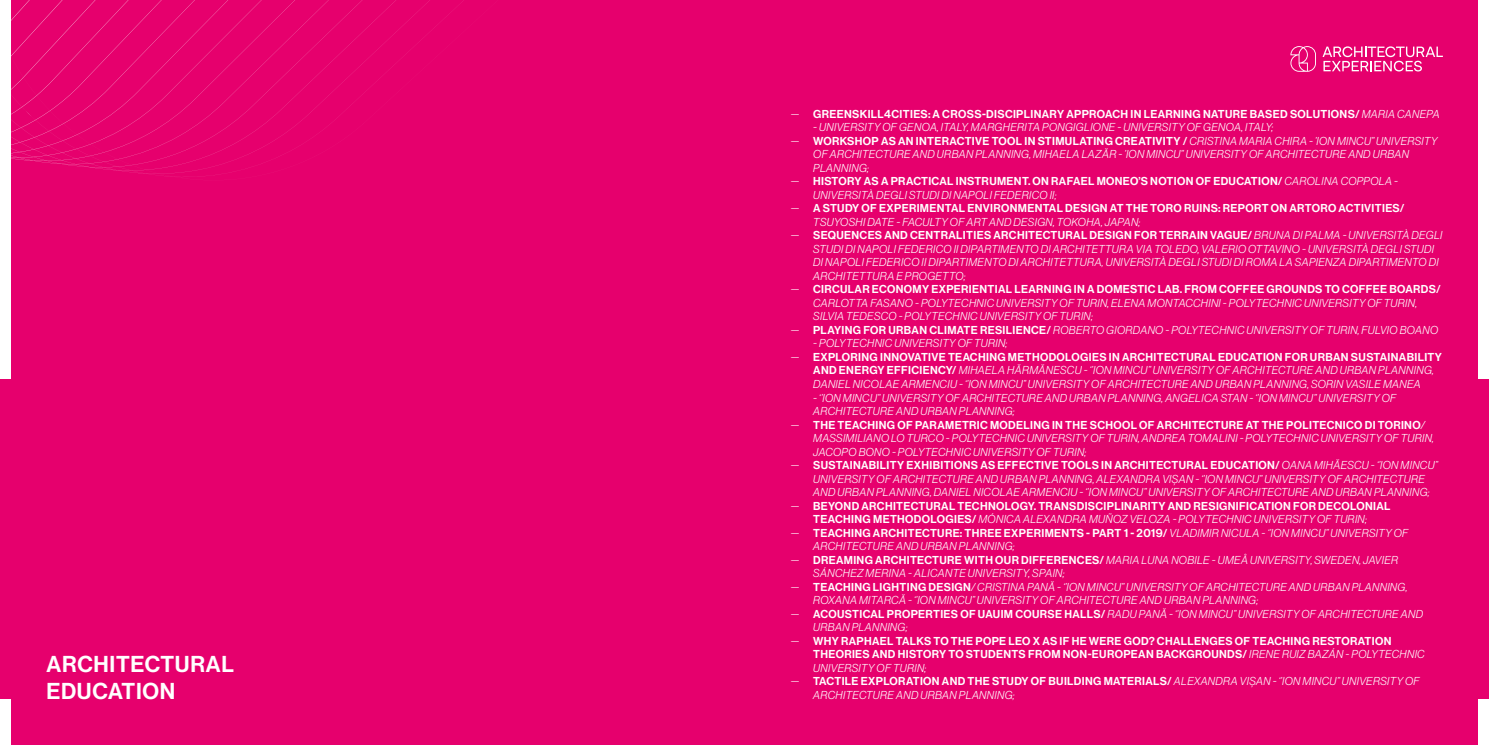
<style>
.page{position:relative;width:1489px;height:745px;background:#fff}
.page>*{position:absolute;margin:0;border:0;box-sizing:border-box;transform-origin:0 0}
.t1{font:22.5px/27px "Neue Haas Display Mediu";letter-spacing:.03em;color:#fff}
.t2{font:italic 300 11.25px/13.5px "Neue Haas Display";letter-spacing:.03em;color:#fff}
.t3{font:11.25px/13.5px "Neue Haas Display Mediu";letter-spacing:.03em;color:#fff}
.s1{font-family:"Neue Haas Display";font-weight:300}
.s2{font-family:"Neue Haas Display";font-weight:300;font-style:italic}
.s3{font-style:normal}
.s4{font-family:"Neue Haas Display Mediu";font-weight:400;font-style:normal}
</style>
<div class="page">
<div style="left:1478px;top:379px;width:10px;height:319px;background:#e6006d"></div>
<div style="left:0;top:379px;width:11px;height:319px;background:#e6006d"></div>
<div style="left:11px;top:0;width:733px;height:744px;background:#e6006d"></div>
<div style="left:744px;top:0;width:734px;height:744px;background:#e6006d"></div>
<svg style="left:1322px;top:46px;width:120px;height:25px"></svg>
<svg style="left:1290px;top:46px;width:25px;height:26px"></svg>
<svg style="left:11px;top:0;width:453px;height:178px"></svg>
<h1 class="t1" style="left:46px;top:650px;width:189px">ARCHITECTURAL<br>EDUCATION</h1>
<p class="t3" style="left:790px;top:107px;width:650px"><span class="s1">—</span> GREENSKILL4CITIES: A CROSS-DISCIPLINARY APPROACH IN LEARNING NATURE BASED SOLUTIONS/ <span class="s2">MARIA CANEPA</span></p>
<p class="t2" style="left:813px;top:120px;width:461px">- UNIVERSITY OF GENOA, ITALY, MARGHERITA PONGIGLIONE - UNIVERSITY OF GENOA, ITALY;</p>
<p class="t3" style="left:790px;top:134px;width:648px"><span class="s1">—</span> WORKSHOP AS AN INTERACTIVE TOOL IN STIMULATING CREATIVITY / <span class="s2">CRISTINA MARIA CHIRA - ’ION MINCU” UNIVERSITY</span></p>
<p class="t2" style="left:813px;top:147px;width:597px">OF ARCHITECTURE AND URBAN PLANNING, MIHAELA LAZĂR - ’ION MINCU” UNIVERSITY OF ARCHITECTURE AND URBAN<br>PLANNING;</p>
<p class="t3" style="left:790px;top:175px;width:608px"><span class="s1">—</span> HISTORY AS A PRACTICAL INSTRUMENT. ON RAFAEL MONEO’S NOTION OF EDUCATION/ <span class="s2">CAROLINA COPPOLA -</span></p>
<p class="t2" style="left:813px;top:188px;width:245px">UNIVERSITÀ DEGLI STUDI DI NAPOLI FEDERICO II;</p>
<p class="t3" style="left:790px;top:202px;width:615px"><span class="s1">—</span> A STUDY OF EXPERIMENTAL ENVIRONMENTAL DESIGN AT THE TORO RUINS: REPORT ON ARTORO ACTIVITIES/</p>
<p class="t2" style="left:813px;top:215px;width:329px">TSUYOSHI DATE - FACULTY OF ART AND DESIGN, TOKOHA, JAPAN;</p>
<p class="t3" style="left:790px;top:229px;width:653px"><span class="s1">—</span> SEQUENCES AND CENTRALITIES ARCHITECTURAL DESIGN FOR TERRAIN VAGUE/ <span class="s2">BRUNA DI PALMA - UNIVERSITÀ DEGLI</span></p>
<p class="t2" style="left:813px;top:242px;width:627px">STUDI DI NAPOLI FEDERICO II DIPARTIMENTO DI ARCHITETTURA VIA TOLEDO, VALERIO OTTAVINO - UNIVERSITÀ DEGLI STUDI<br>DI NAPOLI FEDERICO II DIPARTIMENTO DI ARCHITETTURA, UNIVERSITÀ DEGLI STUDI DI ROMA LA SAPIENZA DIPARTIMENTO DI<br>ARCHITETTURA E PROGETTO;</p>
<p class="t3" style="left:790px;top:283px;width:651px"><span class="s1">—</span> CIRCULAR ECONOMY EXPERIENTIAL LEARNING IN A DOMESTIC LAB. FROM COFFEE GROUNDS TO COFFEE BOARDS/</p>
<p class="t2" style="left:813px;top:296px;width:605px">CARLOTTA FASANO - POLYTECHNIC UNIVERSITY OF TURIN, ELENA MONTACCHINI - POLYTECHNIC UNIVERSITY OF TURIN,<br>SILVIA TEDESCO - POLYTECHNIC UNIVERSITY OF TURIN;</p>
<p class="t2" style="left:790px;top:323px;width:649px"><span class="s3">—</span> <span class="s4">PLAYING FOR URBAN CLIMATE RESILIENCE/</span> ROBERTO GIORDANO - POLYTECHNIC UNIVERSITY OF TURIN, FULVIO BOANO</p>
<p class="t2" style="left:813px;top:336px;width:196px">- POLYTECHNIC UNIVERSITY OF TURIN;</p>
<p class="t3" style="left:790px;top:350px;width:652px"><span class="s1">—</span> EXPLORING INNOVATIVE TEACHING METHODOLOGIES IN ARCHITECTURAL EDUCATION FOR URBAN SUSTAINABILITY</p>
<p class="t2" style="left:813px;top:363px;width:622px"><span class="s4">AND ENERGY EFFICIENCY/</span> MIHAELA HĂRMĂNESCU - ‘’ION MINCU” UNIVERSITY OF ARCHITECTURE AND URBAN PLANNING,<br>DANIEL NICOLAE ARMENCIU - ‘’ION MINCU” UNIVERSITY OF ARCHITECTURE AND URBAN PLANNING, SORIN VASILE MANEA</p>
<p class="t2" style="left:813px;top:390px;width:584px">- ‘’ION MINCU” UNIVERSITY OF ARCHITECTURE AND URBAN PLANNING, ANGELICA STAN - ‘’ION MINCU” UNIVERSITY OF<br>ARCHITECTURE AND URBAN PLANNING;</p>
<p class="t3" style="left:790px;top:418px;width:635px"><span class="s1">—</span> THE TEACHING OF PARAMETRIC MODELING IN THE SCHOOL OF ARCHITECTURE AT THE POLITECNICO DI TORINO<span class="s2">/</span></p>
<p class="t2" style="left:813px;top:431px;width:622px">MASSIMILIANO LO TURCO - POLYTECHNIC UNIVERSITY OF TURIN, ANDREA TOMALINI - POLYTECHNIC UNIVERSITY OF TURIN,<br>JACOPO BONO - POLYTECHNIC UNIVERSITY OF TURIN;</p>
<p class="t3" style="left:790px;top:458px;width:648px"><span class="s1">—</span> SUSTAINABILITY EXHIBITIONS AS EFFECTIVE TOOLS IN ARCHITECTURAL EDUCATION/ <span class="s2">OANA MIHĂESCU - ‘’ION MINCU”</span></p>
<p class="t2" style="left:813px;top:471px;width:618px">UNIVERSITY OF ARCHITECTURE AND URBAN PLANNING, ALEXANDRA VIȘAN - ‘’ION MINCU” UNIVERSITY OF ARCHITECTURE<br>AND URBAN PLANNING, DANIEL NICOLAE ARMENCIU - ‘’ION MINCU” UNIVERSITY OF ARCHITECTURE AND URBAN PLANNING;</p>
<p class="t3" style="left:790px;top:499px;width:601px"><span class="s1">—</span> BEYOND ARCHITECTURAL TECHNOLOGY. TRANSDISCIPLINARITY AND RESIGNIFICATION FOR DECOLONIAL</p>
<p class="t2" style="left:813px;top:512px;width:555px"><span class="s4">TEACHING METHODOLOGIES/</span> MÓNICA ALEXANDRA MUÑOZ VELOZA - POLYTECHNIC UNIVERSITY OF TURIN;</p>
<p class="t3" style="left:790px;top:526px;width:619px"><span class="s1">—</span> TEACHING ARCHITECTURE: THREE EXPERIMENTS - PART 1 - 2019/ <span class="s2">VLADIMIR NICULA - ‘’ION MINCU” UNIVERSITY OF</span></p>
<p class="t2" style="left:813px;top:539px;width:203px">ARCHITECTURE AND URBAN PLANNING;</p>
<p class="t2" style="left:813px;top:552px;width:586px;text-indent:-22px"><span class="s3">—</span> <span class="s4">DREAMING ARCHITECTURE WITH OUR DIFFERENCES/</span> MARIA LUNA NOBILE - UMEÅ UNIVERSITY, SWEDEN, JAVIER<br>SÁNCHEZ MERINA - ALICANTE UNIVERSITY, SPAIN;</p>
<p class="t2" style="left:813px;top:579px;width:595px;text-indent:-22px"><span class="s3">—</span> <span class="s4">TEACHING LIGHTING DESIGN</span>/ CRISTINA PANĂ - ‘’ION MINCU” UNIVERSITY OF ARCHITECTURE AND URBAN PLANNING,<br>ROXANA MITARCĂ - ‘’ION MINCU” UNIVERSITY OF ARCHITECTURE AND URBAN PLANNING;</p>
<p class="t2" style="left:813px;top:606px;width:611px;text-indent:-22px"><span class="s3">—</span> <span class="s4">ACOUSTICAL PROPERTIES OF UAUIM COURSE HALLS/</span> RADU PANĂ - ‘’ION MINCU” UNIVERSITY OF ARCHITECTURE AND<br>URBAN PLANNING;</p>
<p class="t3" style="left:813px;top:634px;width:613px;text-indent:-22px"><span class="s1">—</span> WHY RAPHAEL TALKS TO THE POPE LEO X AS IF HE WERE GOD? CHALLENGES OF TEACHING RESTORATION<br>THEORIES AND HISTORY TO STUDENTS FROM NON-EUROPEAN BACKGROUNDS/ <span class="s2">IRENE RUIZ BAZÁN - POLYTECHNIC</span></p>
<p class="t2" style="left:813px;top:660px;width:115px">UNIVERSITY OF TURIN;</p>
<p class="t3" style="left:790px;top:674px;width:630px"><span class="s1">—</span> TACTILE EXPLORATION AND THE STUDY OF BUILDING MATERIALS/ <span class="s2">ALEXANDRA VIȘAN - ‘’ION MINCU” UNIVERSITY OF</span></p>
<p class="t2" style="left:813px;top:687px;width:203px">ARCHITECTURE AND URBAN PLANNING;</p>
</div>
